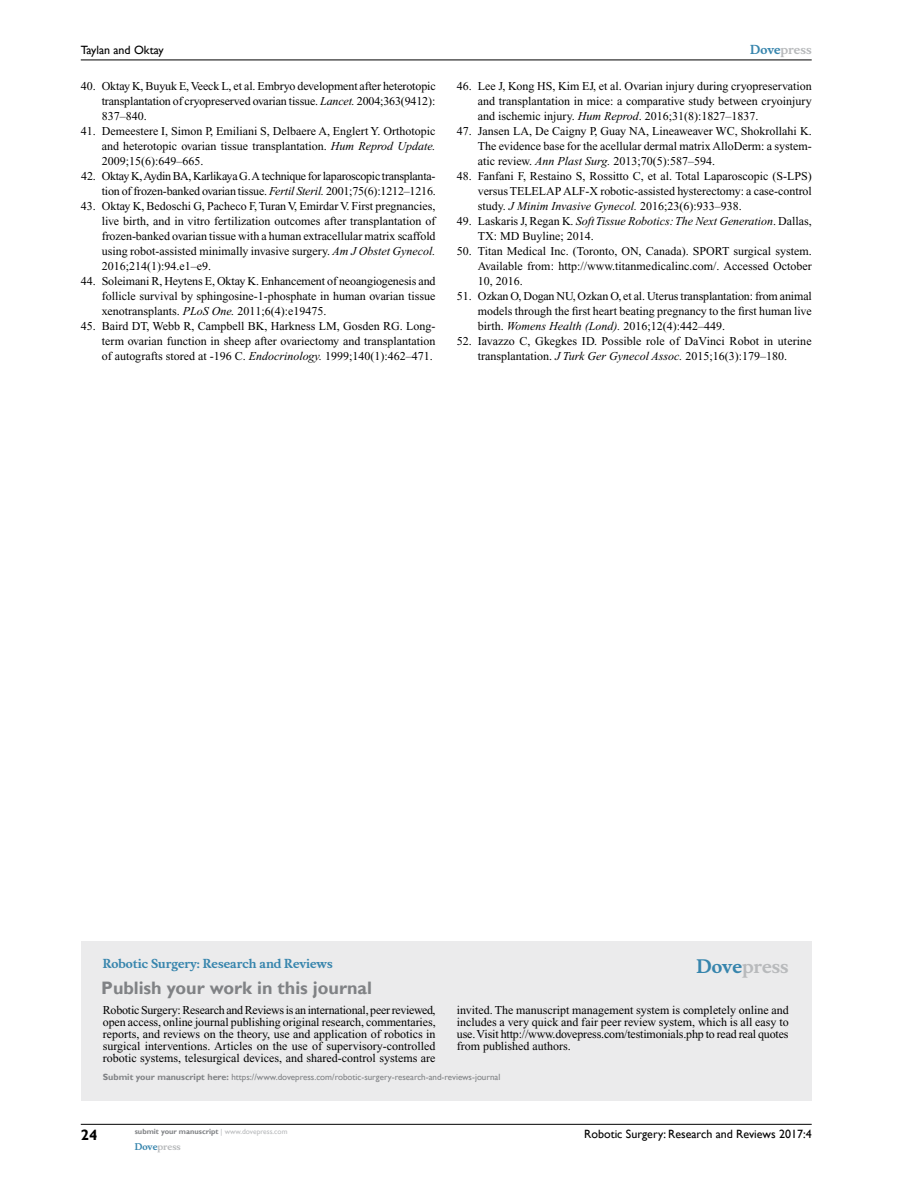
<style>
.page{position:relative;width:918px;height:1188px;background:#fff}
.page>*{position:absolute;margin:0;border:0;box-sizing:border-box;transform-origin:0 0}
.t1{font:700 18px "Gill Sans";color:#808285}
.t2{font:700 18px "Musee";color:#b8babc}
.t3{font:700 15px "Gill Sans";color:#000}
.t4{font:12px/15px "Times New Roman";color:#000;text-align:justify}
.t5{font:12px/15px "Times New Roman";letter-spacing:-.025em;color:#000;text-align:right}
.t6{font:12px "Gill Sans";color:#000}
.t7{font:700 12px "Musee";color:#3785ad}
.t8{font:700 12px "Musee";color:#b8babc}
.t9{font:9px "Gill Sans";color:#808285}
.t10{font:700 9px "Musee";color:#b8babc}
.t11{font:700 7.5px "Gill Sans";color:#808285}
.s1{font-style:italic}
.s2{color:#3785ad}
.s3{font-weight:700}
.s4{font-weight:400;color:#b8babc}
</style>
<div class="page">
<div style="left:81px;top:941px;width:731px;height:160px;background:#ebebec"></div>
<hr style="left:81px;top:1124px;width:731px;height:1px;background:#000">
<hr style="left:81px;top:60px;width:731px;height:1px;background:#000">
<p class="t6" style="left:81px;top:43px;width:84px">Taylan and Oktay</p>
<p class="t4" style="left:102px;top:79px;width:335px;text-indent:-21px">40. Oktay K, Buyuk E, Veeck L, et al. Embryo development after heterotopic transplantation of cryopreserved ovarian tissue. <span class="s1">Lancet.</span> 2004;363(9412):<br>837–840.</p>
<p class="t4" style="left:102px;top:124px;width:335px;text-indent:-21px">41. Demeestere I, Simon P, Emiliani S, Delbaere A, Englert Y. Orthotopic and heterotopic ovarian tissue transplantation. <span class="s1">Hum Reprod Update.<br></span>2009;15(6):649–665.</p>
<p class="t5" style="left:81px;top:169px;width:356px">42. Oktay K, Aydin BA, Karlikaya G. A technique for laparoscopic transplanta&shy;tion of frozen-banked ovarian tissue. <span class="s1">Fertil Steril.</span> 2001;75(6):1212–1216.</p>
<p class="t4" style="left:102px;top:199px;width:335px;text-indent:-21px">43. Oktay K, Bedoschi G, Pacheco F, Turan V, Emirdar V. First pregnancies, live birth, and in vitro fertilization outcomes after transplantation of frozen-banked ovarian tissue with a human extracellular matrix scaffold using robot-assisted minimally invasive surgery. <span class="s1">Am J Obstet Gynecol.<br></span>2016;214(1):94.e1–e9.</p>
<p class="t4" style="left:102px;top:274px;width:335px;text-indent:-21px">44. Soleimani R, Heytens E, Oktay K. Enhancement of neoangiogenesis and follicle survival by sphingosine-1-phosphate in human ovarian tissue xenotransplants. <span class="s1">PLoS One.</span> 2011;6(4):e19475.</p>
<p class="t4" style="left:102px;top:319px;width:335px;text-indent:-21px">45. Baird DT, Webb R, Campbell BK, Harkness LM, Gosden RG. Long&shy;term ovarian function in sheep after ovariectomy and transplantation of autografts stored at -196 C. <span class="s1">Endocrinology.</span> 1999;140(1):462–471.</p>
<p class="t8" style="left:750px;top:43px;width:63px"><span class="s2">Dove</span>press</p>
<p class="t4" style="left:478px;top:79px;width:335px;text-indent:-21px">46. Lee J, Kong HS, Kim EJ, et al. Ovarian injury during cryopreservation and transplantation in mice: a comparative study between cryoinjury and ischemic injury. <span class="s1">Hum Reprod</span>. 2016;31(8):1827–1837.</p>
<p class="t4" style="left:478px;top:124px;width:335px;text-indent:-21px">47. Jansen LA, De Caigny P, Guay NA, Lineaweaver WC, Shokrollahi K.<br>The evidence base for the acellular dermal matrix AlloDerm: a system&shy;atic review. <span class="s1">Ann Plast Surg.</span> 2013;70(5):587–594.</p>
<p class="t4" style="left:478px;top:169px;width:336px;text-indent:-21px">48. Fanfani F, Restaino S, Rossitto C, et al. Total Laparoscopic (S-LPS) versus TELELAP ALF-X robotic-assisted hysterectomy: a case-control study. <span class="s1">J Minim Invasive Gynecol.</span> 2016;23(6):933–938.</p>
<p class="t4" style="left:478px;top:214px;width:335px;text-indent:-21px">49. Laskaris J, Regan K. <span class="s1">Soft Tissue Robotics: The Next Generation</span>. Dallas,<br>TX: MD Buyline; 2014.</p>
<p class="t4" style="left:478px;top:244px;width:336px;text-indent:-21px">50. Titan Medical Inc. (Toronto, ON, Canada). SPORT surgical system.<br>Available from: http://www.titanmedicalinc.com/. Accessed October 10, 2016.</p>
<p class="t4" style="left:478px;top:289px;width:335px;text-indent:-21px">51. Ozkan O, Dogan NU, Ozkan O, et al. Uterus transplantation: from animal models through the first heart beating pregnancy to the first human live birth. <span class="s1">Womens Health (Lond).</span> 2016;12(4):442–449.</p>
<p class="t4" style="left:457px;top:334px;width:356px;text-align:center">52. Iavazzo C, Gkegkes ID. Possible role of DaVinci Robot in uterine transplantation. <span class="s1">J Turk Ger Gynecol Assoc.</span> 2015;16(3):179–180.</p>
<p class="t7" style="left:103px;top:956px;width:231px">Robotic Surgery: Research and Reviews</p>
<h1 class="t1" style="left:101px;top:977px;width:272px">Publish your work in this journal</h1>
<h1 class="t2" style="left:697px;top:955px;width:94px"><span class="s2">Dove</span>press</h1>
<p class="t4" style="left:103px;top:1004px;width:334px;line-height:12px">Robotic Surgery: Research and Reviews is an international, peer reviewed, open access, online journal publishing original research, commentaries, reports, and reviews on the theory, use and application of robotics in surgical interventions. Articles on the use of supervisory-controlled robotic systems, telesurgical devices, and shared-control systems are</p>
<p class="t4" style="left:457px;top:1004px;width:333px;line-height:12px">invited. The manuscript management system is completely online and includes a very quick and fair peer review system, which is all easy to use. Visit http://www.dovepress.com/testimonials.php to read real quotes from published authors.</p>
<p class="t9" style="left:103px;top:1072px;width:399px"><span class="s3">Submit your manuscript here:</span> https://www.dovepress.com/robotic-surgery-research-and-reviews-journal</p>
<p class="t3" style="left:81px;top:1126px;width:18px">24</p>
<p class="t11" style="left:135px;top:1127px;width:154px">submit your manuscript <span class="s4">| www.dovepress.com</span></p>
<p class="t10" style="left:135px;top:1141px;width:48px"><span class="s2">Dove</span>press</p>
<p class="t6" style="left:584px;top:1127px;width:229px">Robotic Surgery: Research and Reviews 2017:4</p>
</div>
